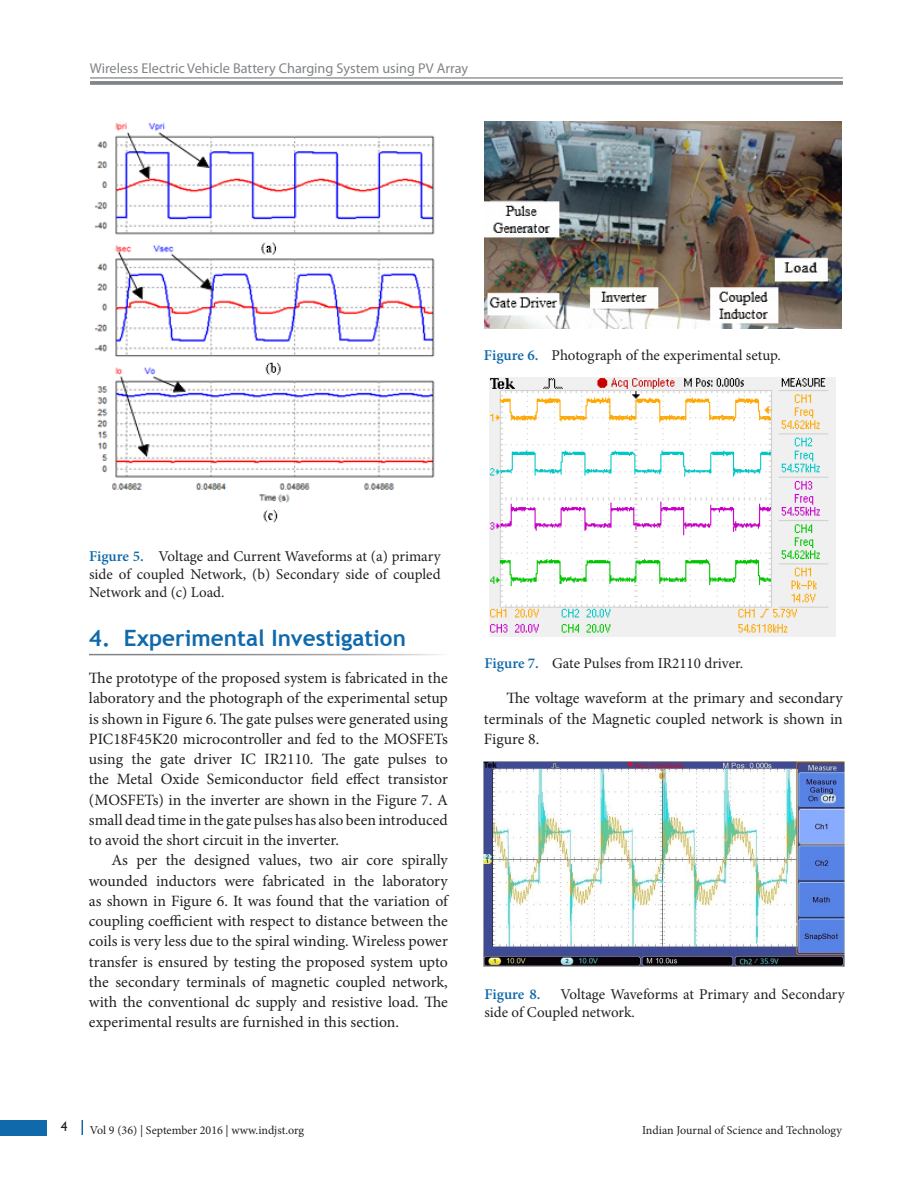
<style>
.page{position:relative;width:918px;height:1188px;background:#fff}
.page>*{position:absolute;margin:0;border:0;box-sizing:border-box;transform-origin:0 0}
.Body_Head{font:700 22.5px "Trebuchet MS";color:#0f69ab}
.Body_Text_Ind_F{font:15.75px/20.2px "Minion Pro";color:#231f20;text-align:justify}
.Body_Text{font:15.75px/20.2px "Minion Pro";color:#231f20;text-align:justify}
.t1{font:15px/18px "Minion Pro";color:#231f20;text-align:justify}
.t2{font:600 15px "Minion Pro";color:#0f69ab}
.t3{font:14.25px "Myriad Pro";color:#818487}
.t4{font:13.5px "Gill Sans";color:#231f20}
.t5{font:12px "Minion Pro";color:#231f20}
.s1{font-weight:600;color:#0f69ab}
</style>
<div class="page">
<div style="left:0;top:1120px;width:47px;height:15px;background:#0f69ab"></div>
<svg style="left:82px;top:1120px;width:1px;height:15px"></svg>
<hr style="left:90px;top:77px;width:753px;height:2px;background:#818487">
<svg style="left:90px;top:81px;width:753px;height:4px;fill:#888b8e"></svg>
<img style="left:95px;top:122px;width:340px;height:401px">
<img style="left:484px;top:121px;width:358px;height:207px">
<img style="left:490px;top:377px;width:345px;height:260px">
<img style="left:484px;top:761px;width:361px;height:205px">
<p class="t3" style="left:90px;top:60px;width:380px">Wireless Electric Vehicle Battery Charging System using PV Array</p>
<p class="t1" style="left:484px;top:347px;width:299px"><span class="s1">Figure 6.</span> Photograph of the experimental setup.</p>
<p class="t1" style="left:89px;top:547px;width:353px"><span class="s1">Figure 5.</span> Voltage and Current Waveforms at (a) primary side of coupled Network, (b) Secondary side of coupled Network and (c) Load.</p>
<p class="Body_Head" style="left:89px;top:624px;width:318px">4. Experimental Investigation</p>
<p class="Body_Text" style="left:89px;top:668px;width:360px">The prototype of the proposed system is fabricated in the laboratory and the photograph of the experimental setup is shown in Figure 6. The gate pulses were generated using PIC18F45K20 microcontroller and fed to the MOSFETs using the gate driver IC IR2110. The gate pulses to the Metal Oxide Semiconductor field effect transistor (MOSFETs) in the inverter are shown in the Figure 7. A small dead time in the gate pulses has also been introduced to avoid the short circuit in the inverter.</p>
<p class="Body_Text_Ind_F" style="left:89px;top:850px;width:360px;text-indent:23px">As per the designed values, two air core spirally wounded inductors were fabricated in the laboratory as shown in Figure 6. It was found that the variation of coupling coefficient with respect to distance between the coils is very less due to the spiral winding. Wireless power transfer is ensured by testing the proposed system upto the secondary terminals of magnetic coupled network, with the conventional dc supply and resistive load. The experimental results are furnished in this section.</p>
<p class="t1" style="left:485px;top:654px;width:260px"><span class="s1">Figure 7.</span> Gate Pulses from IR2110 driver.</p>
<p class="Body_Text_Ind_F" style="left:484px;top:688px;width:360px;text-indent:23px">The voltage waveform at the primary and secondary terminals of the Magnetic coupled network is shown in Figure 8.</p>
<p class="t1" style="left:484px;top:985px;width:362px;text-indent:76px">Voltage Waveforms at Primary and Secondary side of Coupled network.</p>
<p class="t2" style="left:484px;top:984px;width:58px">Figure 8.</p>
<p class="t4" style="left:61px;top:1119px;width:8px">4</p>
<p class="t5" style="left:90px;top:1122px;width:216px">Vol 9 (36) | September 2016 | www.indjst.org</p>
<p class="t5" style="left:642px;top:1122px;width:201px">Indian Journal of Science and Technology</p>
</div>
